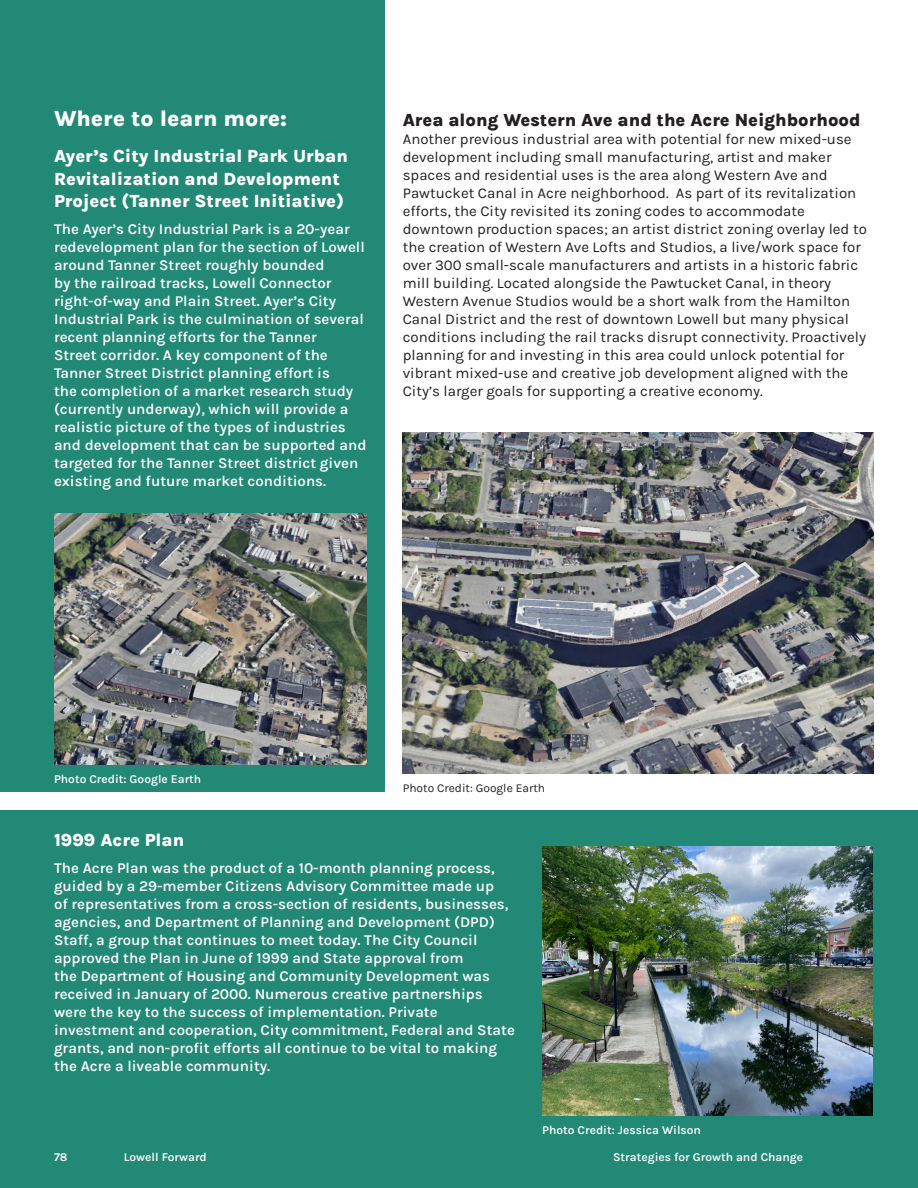
<style>
.page{position:relative;width:918px;height:1188px;background:#fff}
.page>*{position:absolute;margin:0;border:0;box-sizing:border-box;transform-origin:0 0}
._15_18_Karla_Medium{font:800 22.5px "Karla";color:#fff}
._12_15_Karla_Medium{font:800 18px/22.5px "Karla";color:#fff}
._12_15_Karla_Medium-2{font:800 18px "Karla";color:#231f20}
._10_12_Karla{font:600 15px/18px "Karla";color:#fff}
._10_12_Karla-2{font:15px/18px "Karla";color:#231f20}
._8_9_Karla{font:600 12px "Karla";color:#fff}
._8_9_Karla-2{font:12px "Karla";color:#231f20}
</style>
<div class="page">
<div style="left:0;top:0;width:385px;height:792px;background:#218975"></div>
<div style="left:0;top:810px;width:918px;height:378px;background:#218975"></div>
<img style="left:542px;top:846px;width:331px;height:270px">
<img style="left:54px;top:513px;width:313px;height:252px">
<img style="left:403px;top:432px;width:470px;height:342px">
<p class="_15_18_Karla_Medium" style="left:54px;top:104px;width:235px">Where to learn more:</p>
<p class="_12_15_Karla_Medium" style="left:54px;top:144px;width:295px">Ayer’s City Industrial Park Urban<br>Revitalization and Development<br>Project (Tanner Street Initiative)</p>
<p class="_10_12_Karla" style="left:54px;top:220px;width:314px">The Ayer’s City Industrial Park is a 20-year redevelopment plan for the section of Lowell around Tanner Street roughly bounded<br>by the railroad tracks, Lowell Connector right-of-way and Plain Street. Ayer’s City Industrial Park is the culmination of several recent planning efforts for the Tanner<br>Street corridor. A key component of the Tanner Street District planning effort is<br>the completion of a market research study (currently underway), which will provide a realistic picture of the types of industries and development that can be supported and targeted for the Tanner Street district given existing and future market conditions.</p>
<p class="_12_15_Karla_Medium-2" style="left:403px;top:108px;width:459px">Area along Western Ave and the Acre Neighborhood</p>
<p class="_10_12_Karla-2" style="left:403px;top:130px;width:466px">Another previous industrial area with potential for new mixed-use development including small manufacturing, artist and maker spaces and residential uses is the area along Western Ave and Pawtucket Canal in Acre neighborhood. As part of its revitalization efforts, the City revisited its zoning codes to accommodate downtown production spaces; an artist district zoning overlay led to the creation of Western Ave Lofts and Studios, a live/work space for over 300 small-scale manufacturers and artists in a historic fabric mill building. Located alongside the Pawtucket Canal, in theory Western Avenue Studios would be a short walk from the Hamilton Canal District and the rest of downtown Lowell but many physical conditions including the rail tracks disrupt connectivity. Proactively planning for and investing in this area could unlock potential for vibrant mixed-use and creative job development aligned with the City’s larger goals for supporting a creative economy.</p>
<p class="_8_9_Karla" style="left:54px;top:771px;width:149px">Photo Credit: Google Earth</p>
<p class="_8_9_Karla-2" style="left:403px;top:780px;width:144px">Photo Credit: Google Earth</p>
<p class="_12_15_Karla_Medium" style="left:54px;top:828px;width:132px">1999 Acre Plan</p>
<p class="_10_12_Karla" style="left:54px;top:859px;width:462px">The Acre Plan was the product of a 10-month planning process, guided by a 29-member Citizens Advisory Committee made up<br>of representatives from a cross-section of residents, businesses, agencies, and Department of Planning and Development (DPD)<br>Staff, a group that continues to meet today. The City Council approved the Plan in June of 1999 and State approval from<br>the Department of Housing and Community Development was received in January of 2000. Numerous creative partnerships were the key to the success of implementation. Private investment and cooperation, City commitment, Federal and State grants, and non-profit efforts all continue to be vital to making the Acre a liveable community.</p>
<p class="_8_9_Karla" style="left:542px;top:1122px;width:160px">Photo Credit: Jessica Wilson</p>
<p class="_8_9_Karla" style="left:54px;top:1149px;width:15px">78</p>
<p class="_8_9_Karla" style="left:124px;top:1149px;width:85px">Lowell Forward</p>
<p class="_8_9_Karla" style="left:613px;top:1149px;width:192px">Strategies for Growth and Change</p>
</div>
